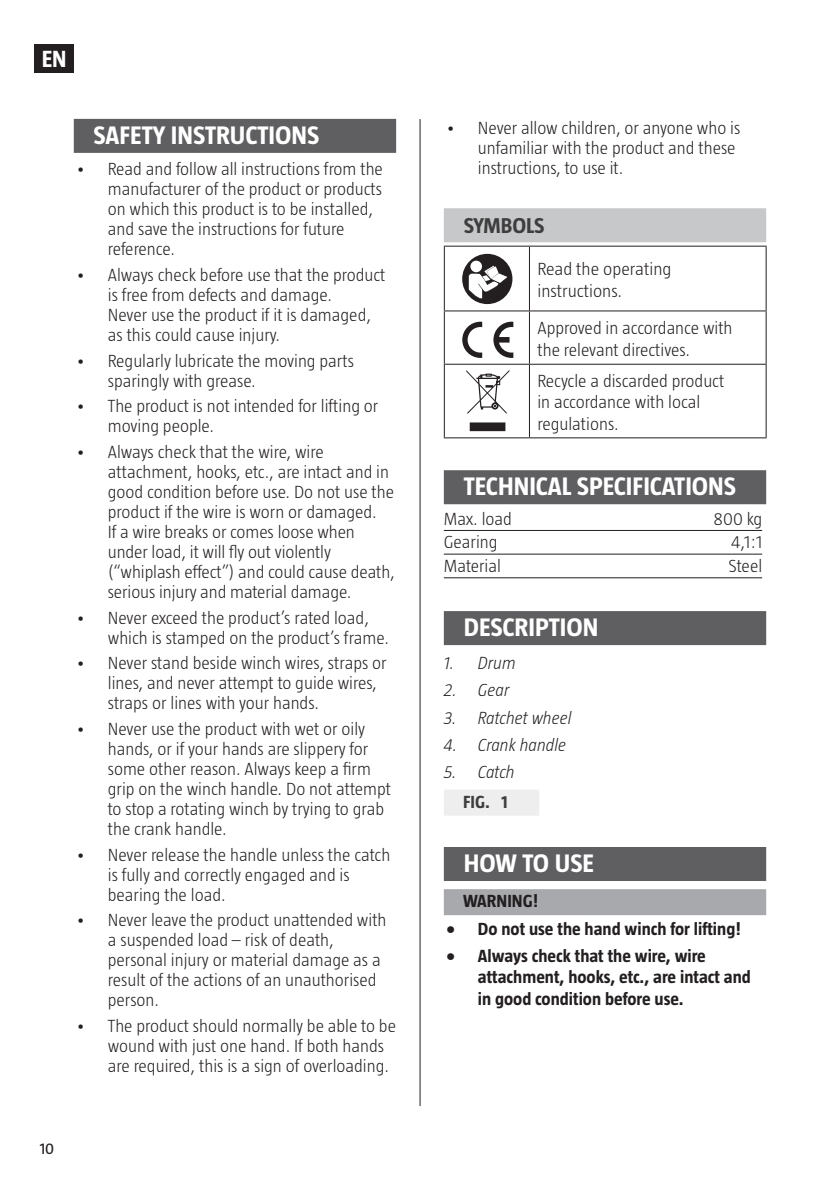
<style>
.page{position:relative;width:840px;height:1191px;background:#fff}
.page>*{position:absolute;margin:0;border:0;box-sizing:border-box;transform-origin:0 0}
.t1{font:700 26px "Taz";color:#fff}
.t2{font:700 24px "Taz";color:#fff}
.t3{font:700 22px "Taz";letter-spacing:-.005em;color:#3e3e3f}
.t4{font:300 18px/20px "Taz";color:#231f20}
.t5{font:700 18px/21.6px "Taz";color:#231f20}
.t6{font:italic 300 18px "Taz";color:#231f20}
.t7{font:700 18px "Taz";color:#3e3e3f}
.t8{font:16px "Taz";color:#231f20}
</style>
<div class="page">
<div style="left:35px;top:44px;width:39px;height:29px;background:#231f20"></div>
<hr style="left:419px;top:119px;width:1px;height:987px;background:#231f20">
<div style="left:443px;top:208px;width:322px;height:34px;background:#c7c8ca"></div>
<div style="left:443px;top:470px;width:322px;height:34px;background:#5f5f62"></div>
<hr style="left:443px;top:530px;width:318px;height:1px;background:#231f20">
<hr style="left:443px;top:554px;width:318px;height:1px;background:#231f20">
<hr style="left:443px;top:577px;width:318px;height:1px;background:#231f20">
<div style="left:443px;top:611px;width:322px;height:34px;background:#5f5f62"></div>
<div style="left:443px;top:789px;width:96px;height:26px;background:#eeeeef"></div>
<div style="left:443px;top:847px;width:322px;height:34px;background:#5f5f62"></div>
<div style="left:443px;top:889px;width:322px;height:26px;background:#a8a9ad"></div>
<hr style="left:443px;top:246px;width:86px;height:1px;background:#231f20">
<hr style="left:529px;top:246px;width:237px;height:1px;background:#231f20">
<hr style="left:443px;top:247px;width:1px;height:63px;background:#231f20">
<hr style="left:528px;top:247px;width:1px;height:63px;background:#231f20">
<hr style="left:765px;top:247px;width:1px;height:63px;background:#231f20">
<hr style="left:443px;top:310px;width:86px;height:1px;background:#231f20">
<hr style="left:443px;top:311px;width:1px;height:53px;background:#231f20">
<hr style="left:529px;top:310px;width:237px;height:1px;background:#231f20">
<hr style="left:528px;top:311px;width:1px;height:53px;background:#231f20">
<hr style="left:765px;top:311px;width:1px;height:53px;background:#231f20">
<hr style="left:443px;top:364px;width:86px;height:1px;background:#231f20">
<hr style="left:443px;top:365px;width:1px;height:72px;background:#231f20">
<hr style="left:529px;top:364px;width:237px;height:1px;background:#231f20">
<hr style="left:528px;top:365px;width:1px;height:72px;background:#231f20">
<hr style="left:765px;top:365px;width:1px;height:72px;background:#231f20">
<hr style="left:443px;top:437px;width:86px;height:1px;background:#231f20">
<hr style="left:529px;top:437px;width:237px;height:1px;background:#231f20">
<div style="left:462px;top:254px;width:50px;height:50px;background:#231f20;border-radius:50%"></div>
<div style="left:470px;top:261px;width:11px;height:11px;background:#fff;border-radius:50%"></div>
<svg style="left:468px;top:265px;width:41px;height:34px"></svg>
<svg style="left:462px;top:322px;width:20px;height:36px"></svg>
<svg style="left:493px;top:322px;width:20px;height:36px"></svg>
<svg style="left:466px;top:370px;width:43px;height:61px"></svg>
<div style="left:74px;top:119px;width:322px;height:34px;background:#5f5f62"></div>
<h2 class="t2" style="left:42px;top:45px;width:26px">EN</h2>
<h1 class="t1" style="left:94px;top:120px;width:227px">SAFETY INSTRUCTIONS</h1>
<p class="t4" style="left:108px;top:159px;width:276px;text-indent:-32px">• Read and follow all instructions from the manufacturer of the product or products on which this product is to be installed, and save the instructions for future reference.</p>
<p class="t4" style="left:108px;top:264px;width:279px;text-indent:-32px">• Always check before use that the product is free from defects and damage.<br>Never use the product if it is damaged, as this could cause injury.</p>
<p class="t4" style="left:108px;top:350px;width:248px;text-indent:-32px">• Regularly lubricate the moving parts sparingly with grease.</p>
<p class="t4" style="left:108px;top:396px;width:272px;text-indent:-32px">• The product is not intended for lifting or moving people.</p>
<p class="t4" style="left:108px;top:441px;width:288px;text-indent:-32px">• Always check that the wire, wire attachment, hooks, etc., are intact and in good condition before use. Do not use the product if the wire is worn or damaged.<br>If a wire breaks or comes loose when under load, it will fly out violently (“whiplash effect”) and could cause death, serious injury and material damage.</p>
<p class="t4" style="left:108px;top:607px;width:282px;text-indent:-32px">• Never exceed the product’s rated load, which is stamped on the product’s frame.</p>
<p class="t4" style="left:108px;top:653px;width:280px;text-indent:-32px">• Never stand beside winch wires, straps or lines, and never attempt to guide wires, straps or lines with your hands.</p>
<p class="t4" style="left:108px;top:718px;width:284px;text-indent:-32px">• Never use the product with wet or oily hands, or if your hands are slippery for some other reason. Always keep a firm grip on the winch handle. Do not attempt to stop a rotating winch by trying to grab the crank handle.</p>
<p class="t4" style="left:108px;top:844px;width:284px;text-indent:-32px">• Never release the handle unless the catch is fully and correctly engaged and is bearing the load.</p>
<p class="t4" style="left:108px;top:910px;width:280px;text-indent:-32px">• Never leave the product unattended with a suspended load – risk of death, personal injury or material damage as a result of the actions of an unauthorised person.</p>
<p class="t4" style="left:108px;top:1015px;width:289px;text-indent:-32px">• The product should normally be able to be wound with just one hand. If both hands are required, this is a sign of overloading.</p>
<p class="t8" style="left:40px;top:1139px;width:16px">10</p>
<p class="t4" style="left:477px;top:118px;width:264px;text-indent:-32px">• Never allow children, or anyone who is unfamiliar with the product and these instructions, to use it.</p>
<p class="t3" style="left:463px;top:213px;width:82px">SYMBOLS</p>
<p class="t4" style="left:537px;top:258px;width:135px;line-height:21.6px">Read the operating instructions.</p>
<p class="t4" style="left:537px;top:317px;width:196px;line-height:21.6px">Approved in accordance with the relevant directives.</p>
<p class="t4" style="left:537px;top:369px;width:188px;line-height:21.6px">Recycle a discarded product in accordance with local regulations.</p>
<h1 class="t1" style="left:463px;top:472px;width:274px">TECHNICAL SPECIFICATIONS</h1>
<p class="t4" style="left:443px;top:508px;width:70px">Max. load</p>
<p class="t4" style="left:713px;top:508px;width:50px">800 kg</p>
<p class="t4" style="left:443px;top:532px;width:55px">Gearing</p>
<p class="t4" style="left:730px;top:532px;width:32px">4,1:1</p>
<p class="t4" style="left:443px;top:555px;width:59px">Material</p>
<p class="t4" style="left:728px;top:555px;width:35px">Steel</p>
<h1 class="t1" style="left:463px;top:612px;width:136px">DESCRIPTION</h1>
<p class="t6" style="left:443px;top:653px;width:73px">1. Drum</p>
<p class="t6" style="left:443px;top:680px;width:67px">2. Gear</p>
<p class="t6" style="left:443px;top:707px;width:129px">3. Ratchet wheel</p>
<p class="t6" style="left:443px;top:734px;width:124px">4. Crank handle</p>
<p class="t6" style="left:443px;top:762px;width:72px">5. Catch</p>
<p class="t7" style="left:463px;top:791px;width:46px">FIG. 1</p>
<h1 class="t1" style="left:463px;top:848px;width:132px">HOW TO USE</h1>
<p class="t5" style="left:463px;top:890px;width:76px">WARNING!</p>
<p class="t5" style="left:445px;top:917px;width:296px">• Do not use the hand winch for lifting!</p>
<p class="t5" style="left:477px;top:944px;width:274px;text-indent:-32px">• Always check that the wire, wire attachment, hooks, etc., are intact and in good condition before use.</p>
</div>
